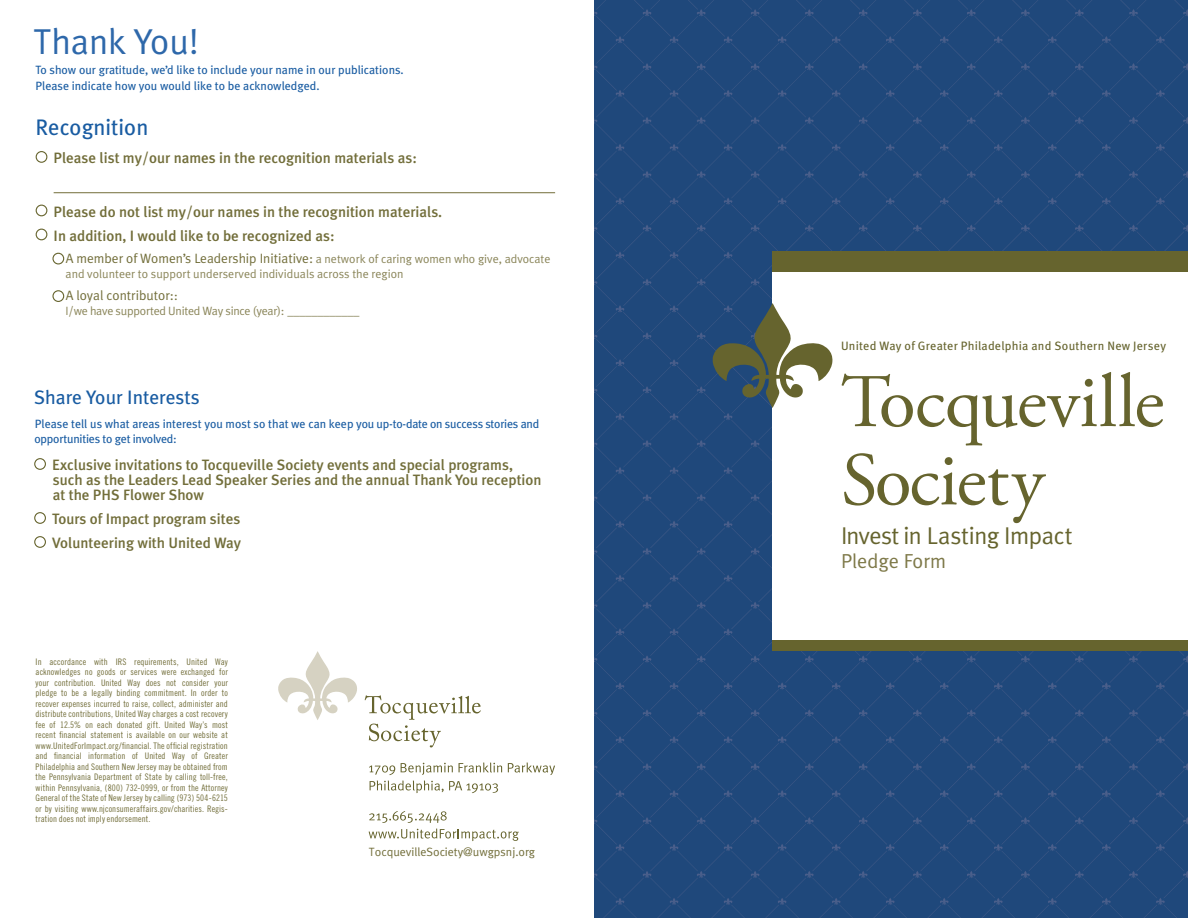
<style>
.page{position:relative;width:1188px;height:918px;background:#fff}
.page>*{position:absolute;margin:0;border:0;box-sizing:border-box;transform-origin:0 0}
.t1{font:75.6px/78.3px "Adobe Garamond Pro";letter-spacing:-.01em;color:#66642e}
.t2{font:36px "Meta Plus Normal";color:#2e68aa}
.t3{font:24.3px "Meta Plus Normal";letter-spacing:-.02em;color:#66642e}
.t4{font:22.5px "Meta Plus";color:#195ca2}
.t5{font:20.25px "Meta Plus Normal";color:#7e7949}
.t6{font:19.5px "Meta Plus";color:#195ca2}
.t7{font:500 15px/24px "Meta Plus";color:#726e3a}
.t8{font:13.5px "Meta Plus Normal";color:#726e3a}
.t9{font:12.15px "Meta Book LF";letter-spacing:.02em;color:#66642e}
.t10{font:12px/15px "Meta Plus";letter-spacing:-.02em;color:#195ca2}
.t11{font:12px/16.5px "Meta Plus";color:#195ca2}
.t12{font:12px "Meta Plus Normal";color:#8a8559}
.t13{font:12px "Meta Plus Normal";letter-spacing:-.02em;color:#8a8559}
.t14{font:12px "Meta";color:#726e3a}
.t15{font:9px/10.5px "Trade Gothic Cond Eighteen";letter-spacing:.01em;color:#726e3a;text-align:justify}
.s1{font-size:12px;color:#8a8559}
.s2{font-family:"Meta Plus";font-size:12px}
.s3{color:#726e3a}
</style>
<div class="page">
<div style="left:594px;top:0;width:594px;height:918px;background:#1f487b"></div>
<div style="left:772px;top:251px;width:416px;height:400px;background:#fff"></div>
<div style="left:772px;top:251px;width:416px;height:20px;background:#66642e"></div>
<div style="left:772px;top:640px;width:416px;height:11px;background:#66642e"></div>
<svg style="left:278px;top:651px;width:79px;height:69px"></svg>
<svg style="left:365px;top:695px;width:116px;height:52px"></svg>
<svg style="left:508px;top:762px;width:47px;height:13px"></svg>
<svg style="left:369px;top:762px;width:133px;height:31px"></svg>
<svg style="left:369px;top:811px;width:150px;height:30px"></svg>
<hr style="left:54px;top:192px;width:501px;height:1px;background:#726e3a">
<div style="left:36px;top:151px;width:11px;height:12px;border:1px solid #66642e;border-radius:50%"></div>
<div style="left:34px;top:458px;width:12px;height:12px;border:1px solid #66642e;border-radius:50%"></div>
<div style="left:34px;top:512px;width:12px;height:12px;border:1px solid #66642e;border-radius:50%"></div>
<div style="left:34px;top:536px;width:12px;height:12px;border:1px solid #66642e;border-radius:50%"></div>
<div style="left:52px;top:253px;width:12px;height:11px;border:1px solid #66642e;border-radius:50%"></div>
<div style="left:52px;top:290px;width:12px;height:12px;border:1px solid #66642e;border-radius:50%"></div>
<div style="left:36px;top:229px;width:11px;height:11px;border:1px solid #66642e;border-radius:50%"></div>
<div style="left:36px;top:205px;width:11px;height:11px;border:1px solid #66642e;border-radius:50%"></div>
<svg style="left:713px;top:303px;width:120px;height:105px"></svg>
<h2 class="t2" style="left:34px;top:21px;width:167px">Thank You!</h2>
<h3 class="t11" style="left:36px;top:61px;width:370px">To show our gratitude, we’d like to include your name in our publications.<br>Please indicate how you would like to be acknowledged.</h3>
<h3 class="t4" style="left:36px;top:115px;width:114px">Recognition</h3>
<h3 class="t7" style="left:54px;top:145px;width:365px">Please list my/our names in the recognition materials as:</h3>
<h3 class="t7" style="left:54px;top:199px;width:390px">Please do not list my/our names in the recognition materials.<br>In addition, I would like to be recognized as:</h3>
<h3 class="t8" style="left:66px;top:251px;width:486px">A member of Women’s Leadership Initiative: <span class="s1">a network of caring women who give, advocate</span></h3>
<h3 class="t12" style="left:66px;top:267px;width:339px">and volunteer to support underserved individuals across the region</h3>
<h3 class="t8" style="left:66px;top:288px;width:113px">A loyal contributor:<span class="s2">:</span></h3>
<h3 class="t13" style="left:66px;top:304px;width:295px">I/we have supported United Way since (year): <span class="s3">____________</span></h3>
<h3 class="t6" style="left:34px;top:386px;width:167px">Share Your Interests</h3>
<h3 class="t10" style="left:34px;top:417px;width:506px">Please tell us what areas interest you most so that we can keep you up-to-date on success stories and opportunities to get involved:</h3>
<h3 class="t7" style="left:52px;top:458px;width:491px;line-height:15px">Exclusive invitations to Tocqueville Society events and special programs, such as the Leaders Lead Speaker Series and the annual Thank You reception at the PHS Flower Show</h3>
<h3 class="t7" style="left:52px;top:507px;width:190px">Tours of Impact program sites<br>Volunteering with United Way</h3>
<p class="t15" style="left:36px;top:656px;width:194px">In accordance with IRS requirements, United Way acknowledges no goods or services were exchanged for your contribution. United Way does not consider your pledge to be a legally binding commitment. In order to recover expenses incurred to raise, collect, administer and distribute contributions, United Way charges a cost recovery fee of 12.5% on each donated gift. United Way’s most recent financial statement is available on our website at www.UnitedForImpact.org/financial. The official registration and financial information of United Way of Greater Philadelphia and Southern New Jersey may be obtained from the Pennsylvania Department of State by calling toll-free, within Pennsylvania, (800) 732-0999, or from the Attorney General of the State of New Jersey by calling (973) 504-6215 or by visiting www.njconsumeraffairs.gov/charities. Regis&shy;tration does not imply endorsement.</p>
<h3 class="t14" style="left:369px;top:845px;width:168px">TocquevilleSociety@uwgpsnj.org</h3>
<h3 class="t9" style="left:841px;top:339px;width:326px">United Way of Greater Philadelphia and Southern New Jersey</h3>
<h1 class="t1" style="left:841px;top:366px;width:325px">Tocqueville<br>Society</h1>
<h3 class="t3" style="left:841px;top:521px;width:233px">Invest in Lasting Impact</h3>
<h3 class="t5" style="left:841px;top:549px;width:107px">Pledge Form</h3>
</div>
